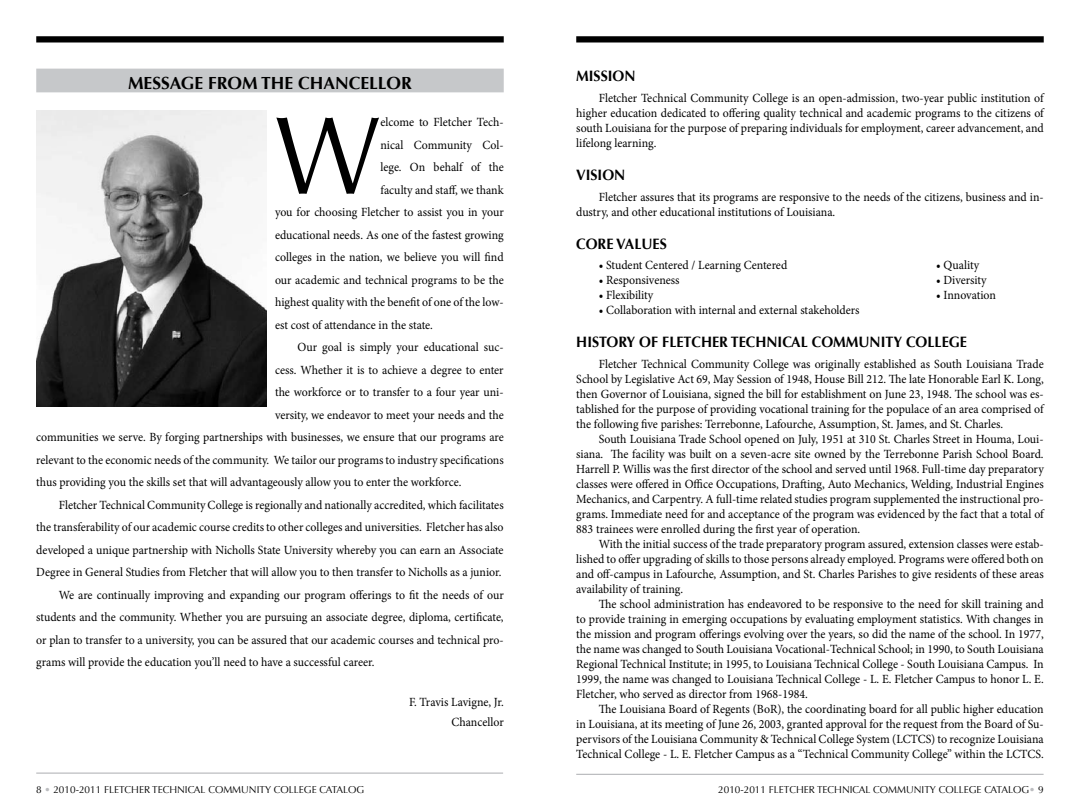
<style>
.page{position:relative;width:1080px;height:810px;background:#fff}
.page>*{position:absolute;margin:0;border:0;box-sizing:border-box;transform-origin:0 0}
.t1{font:111px "Optima";color:#000;scale:.95 1}
.t2{font:700 17.5px "Optima";color:#000}
.t3{font:700 15px "Optima";color:#000;scale:.95 1}
.t4{font:12.5px/15px "Minion Pro";color:#000;text-align:justify;scale:.95 1}
.t5{font:10px "Optima";color:#000}
.s1{color:#bcbdc0}
</style>
<div class="page">
<div style="left:36px;top:36px;width:468px;height:7px;background:#000"></div>
<hr style="left:36px;top:772px;width:467px;height:2px;background:#bcbdc0">
<div style="left:576px;top:36px;width:468px;height:7px;background:#000"></div>
<hr style="left:576px;top:774px;width:468px;height:1px;background:#bcbdc0">
<div style="left:36px;top:69px;width:468px;height:23px;background:#c6c8ca"></div>
<img style="left:36px;top:110px;width:230px;height:297px">
<h2 class="t2" style="left:128px;top:72px;width:285px">MESSAGE FROM THE CHANCELLOR</h2>
<h1 class="t1" style="left:275px;top:92px;width:113px">W</h1>
<p class="t4" style="left:380px;top:115px;width:131px">elcome to Fletcher Tech-</p>
<p class="t4" style="left:380px;top:137px;width:131px">nical Community Col-</p>
<p class="t4" style="left:380px;top:160px;width:131px">lege. On behalf of the</p>
<p class="t4" style="left:380px;top:182px;width:131px">faculty and staff, we thank</p>
<p class="t4" style="left:275px;top:205px;width:242px">you for choosing Fletcher to assist you in your</p>
<p class="t4" style="left:275px;top:227px;width:242px">educational needs. As one of the fastest growing</p>
<p class="t4" style="left:275px;top:250px;width:242px">colleges in the nation, we believe you will find</p>
<p class="t4" style="left:275px;top:272px;width:242px">our academic and technical programs to be the</p>
<p class="t4" style="left:275px;top:295px;width:242px">highest quality with the benefit of one of the low-</p>
<p class="t4" style="left:275px;top:317px;width:168px">est cost of attendance in the state.</p>
<p class="t4" style="left:298px;top:340px;width:219px">Our goal is simply your educational suc-</p>
<p class="t4" style="left:275px;top:362px;width:242px">cess. Whether it is to achieve a degree to enter</p>
<p class="t4" style="left:275px;top:385px;width:242px">the workforce or to transfer to a four year uni-</p>
<p class="t4" style="left:275px;top:407px;width:242px">versity, we endeavor to meet your needs and the</p>
<p class="t4" style="left:36px;top:430px;width:494px">communities we serve. By forging partnerships with businesses, we ensure that our programs are</p>
<p class="t4" style="left:36px;top:452px;width:494px">relevant to the economic needs of the community. We tailor our programs to industry specifications</p>
<p class="t4" style="left:36px;top:475px;width:449px">thus providing you the skills set that will advantageously allow you to enter the workforce.</p>
<p class="t4" style="left:59px;top:497px;width:470px">Fletcher Technical Community College is regionally and nationally accredited, which facilitates</p>
<p class="t4" style="left:36px;top:520px;width:494px">the transferability of our academic course credits to other colleges and universities. Fletcher has also</p>
<p class="t4" style="left:36px;top:542px;width:494px">developed a unique partnership with Nicholls State University whereby you can earn an Associate</p>
<p class="t4" style="left:36px;top:565px;width:491px">Degree in General Studies from Fletcher that will allow you to then transfer to Nicholls as a junior.</p>
<p class="t4" style="left:59px;top:587px;width:470px">We are continually improving and expanding our program offerings to fit the needs of our</p>
<p class="t4" style="left:36px;top:610px;width:494px">students and the community. Whether you are pursuing an associate degree, diploma, certificate,</p>
<p class="t4" style="left:36px;top:632px;width:494px">or plan to transfer to a university, you can be assured that our academic courses and technical pro-</p>
<p class="t4" style="left:36px;top:655px;width:358px">grams will provide the education you’ll need to have a successful career.</p>
<p class="t4" style="left:409px;top:692px;width:101px;line-height:20px;text-align:right">F. Travis Lavigne, Jr.<br>Chancellor</p>
<p class="t3" style="left:576px;top:67px;width:64px">MISSION</p>
<p class="t4" style="left:576px;top:91px;width:494px;text-indent:23px">Fletcher Technical Community College is an open-admission, two-year public institution of higher education dedicated to offering quality technical and academic programs to the citizens of south Louisiana for the purpose of preparing individuals for employment, career advancement, and lifelong learning.</p>
<p class="t3" style="left:576px;top:166px;width:53px">VISION</p>
<p class="t4" style="left:576px;top:189px;width:494px;text-indent:23px">Fletcher assures that its programs are responsive to the needs of the citizens, business and in&shy;dustry, and other educational institutions of Louisiana.</p>
<p class="t3" style="left:576px;top:235px;width:97px">CORE VALUES</p>
<p class="t4" style="left:599px;top:258px;width:200px">• Student Centered / Learning Centered</p>
<p class="t4" style="left:936px;top:258px;width:47px">• Quality</p>
<p class="t4" style="left:599px;top:273px;width:87px">• Responsiveness</p>
<p class="t4" style="left:936px;top:273px;width:55px">• Diversity</p>
<p class="t4" style="left:599px;top:288px;width:59px">• Flexibility</p>
<p class="t4" style="left:936px;top:288px;width:64px">• Innovation</p>
<p class="t4" style="left:599px;top:303px;width:276px">• Collaboration with internal and external stakeholders</p>
<p class="t3" style="left:576px;top:333px;width:413px">HISTORY OF FLETCHER TECHNICAL COMMUNITY COLLEGE</p>
<p class="t4" style="left:576px;top:356px;width:494px;text-indent:23px">Fletcher Technical Community College was originally established as South Louisiana Trade School by Legislative Act 69, May Session of 1948, House Bill 212. The late Honorable Earl K. Long, then Governor of Louisiana, signed the bill for establishment on June 23, 1948. The school was es&shy;tablished for the purpose of providing vocational training for the populace of an area comprised of the following five parishes: Terrebonne, Lafourche, Assumption, St. James, and St. Charles.</p>
<p class="t4" style="left:576px;top:431px;width:494px;text-indent:23px">South Louisiana Trade School opened on July, 1951 at 310 St. Charles Street in Houma, Loui&shy;siana. The facility was built on a seven-acre site owned by the Terrebonne Parish School Board.<br>Harrell P. Willis was the first director of the school and served until 1968. Full-time day preparatory classes were offered in Office Occupations, Drafting, Auto Mechanics, Welding, Industrial Engines Mechanics, and Carpentry. A full-time related studies program supplemented the instructional pro&shy;grams. Immediate need for and acceptance of the program was evidenced by the fact that a total of 883 trainees were enrolled during the first year of operation.</p>
<p class="t4" style="left:576px;top:536px;width:494px;text-indent:23px">With the initial success of the trade preparatory program assured, extension classes were estab&shy;lished to offer upgrading of skills to those persons already employed. Programs were offered both on and off-campus in Lafourche, Assumption, and St. Charles Parishes to give residents of these areas availability of training.</p>
<p class="t4" style="left:576px;top:596px;width:494px;text-indent:23px">The school administration has endeavored to be responsive to the need for skill training and to provide training in emerging occupations by evaluating employment statistics. With changes in the mission and program offerings evolving over the years, so did the name of the school. In 1977, the name was changed to South Louisiana Vocational-Technical School; in 1990, to South Louisiana Regional Technical Institute; in 1995, to Louisiana Technical College - South Louisiana Campus. In 1999, the name was changed to Louisiana Technical College - L. E. Fletcher Campus to honor L. E.<br>Fletcher, who served as director from 1968-1984.</p>
<p class="t4" style="left:576px;top:701px;width:494px;text-indent:23px">The Louisiana Board of Regents (BoR), the coordinating board for all public higher education in Louisiana, at its meeting of June 26, 2003, granted approval for the request from the Board of Su&shy;pervisors of the Louisiana Community &amp; Technical College System (LCTCS) to recognize Louisiana Technical College - L. E. Fletcher Campus as a “Technical Community College” within the LCTCS.</p>
<p class="t5" style="left:36px;top:784px;width:330px">8 <span class="s1">•</span> 2010-2011 FLETCHER TECHNICAL COMMUNITY COLLEGE CATALOG</p>
<p class="t5" style="left:718px;top:784px;width:327px">2010-2011 FLETCHER TECHNICAL COMMUNITY COLLEGE CATALOG<span class="s1">•</span> 9</p>
</div>
